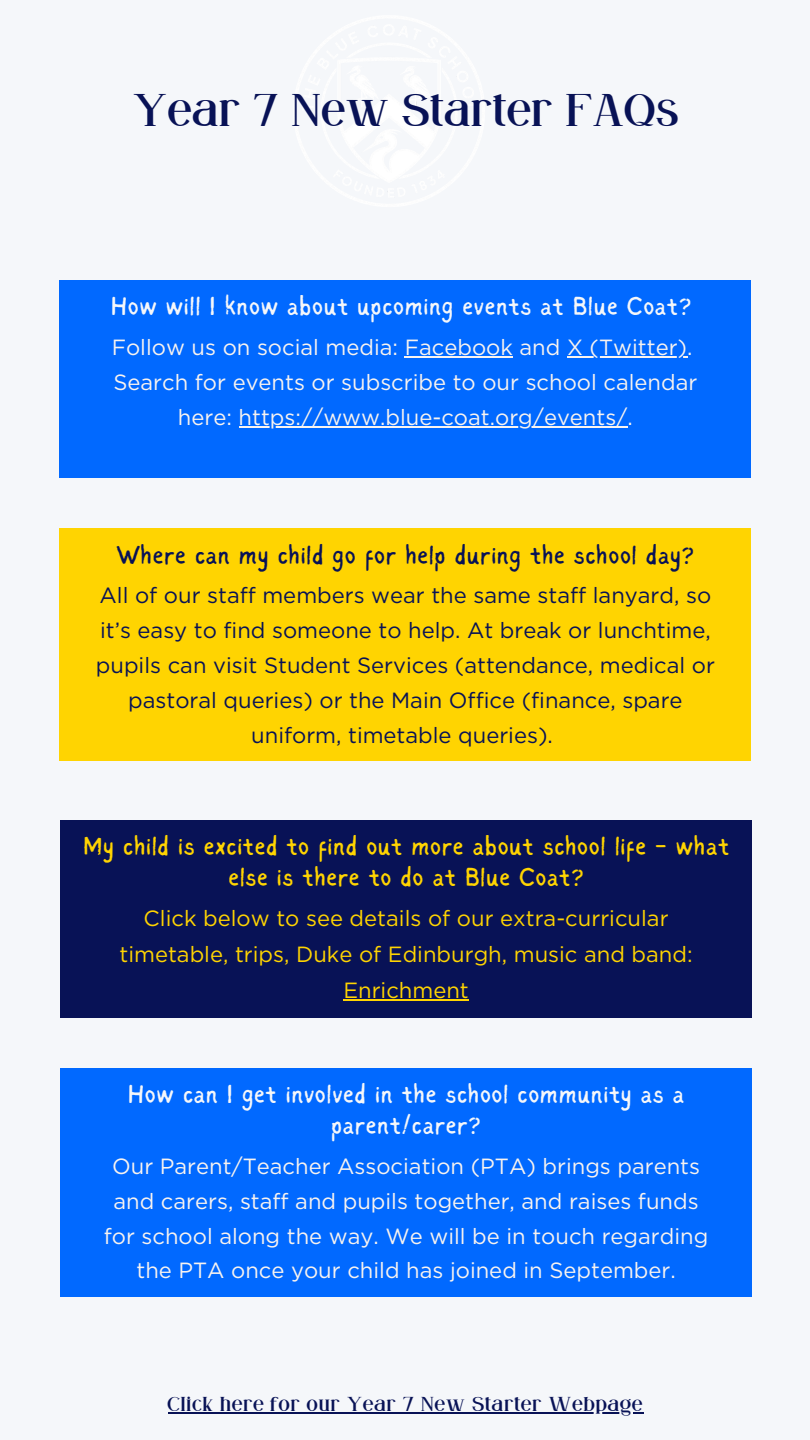
<style>
.page{position:relative;width:810px;height:1440px;background:#f5f7fa}
.page>*{position:absolute;margin:0;border:0;box-sizing:border-box;transform-origin:0 0}
.t1{font:50px "Grown";letter-spacing:.025em;color:#081256}
.t2{font:26px/30.8px "Sigher";letter-spacing:.025em;color:#f5f7fa;text-align:center}
.t3{font:26px/30.8px "Sigher";letter-spacing:.025em;color:#ffd401;text-align:center}
.t4{font:26px "Sigher";letter-spacing:.025em;color:#081256}
.t5{font:22px/34.8px "Gotham";color:#f8f3f0;text-align:center}
.t6{font:22px/34.8px "Gotham";color:#081256;text-align:center}
.t7{font:22px/36px "Gotham";color:#ffd401;text-align:center}
.t8{font:22px "Grown";letter-spacing:.05em;color:#081256}
</style>
<div class="page">
<hr style="left:168px;top:1412px;width:475px;height:2px;background:#081256">
<div style="left:59px;top:528px;width:692px;height:233px;background:#ffd401"></div>
<div style="left:60px;top:820px;width:691px;height:197px;background:#081256"></div>
<hr style="left:343px;top:1000px;width:126px;height:1px;background:#ffd401">
<div style="left:60px;top:1068px;width:691px;height:229px;background:#0169ff"></div>
<div style="left:59px;top:280px;width:692px;height:198px;background:#0169ff"></div>
<hr style="left:405px;top:356px;width:108px;height:2px;background:#f8f3f0">
<hr style="left:567px;top:356px;width:120px;height:2px;background:#f8f3f0">
<hr style="left:239px;top:426px;width:389px;height:2px;background:#f8f3f0">
<h2 class="t1" style="left:133px;top:79px;width:546px">Year 7 New Starter FAQs</h2>
<h2 class="t2" style="left:111px;top:293px;width:582px">How will I know about upcoming events at Blue Coat?</h2>
<p class="t5" style="left:112px;top:330px;width:582px">Follow us on social media: Facebook and X (Twitter).</p>
<p class="t5" style="left:114px;top:364px;width:585px">Search for events or subscribe to our school calendar here: https://www.blue-coat.org/events/.</p>
<h1 class="t4" style="left:116px;top:544px;width:580px">Where can my child go for help during the school day?</h1>
<h2 class="t6" style="left:96px;top:578px;width:621px">All of our staff members wear the same staff lanyard, so it’s easy to find someone to help. At break or lunchtime, pupils can visit Student Services (attendance, medical or pastoral queries) or the Main Office (finance, spare uniform, timetable queries).</h2>
<p class="t3" style="left:83px;top:833px;width:648px">My child is excited to find out more about school life - what else is there to do at Blue Coat?</p>
<p class="t7" style="left:120px;top:900px;width:575px">Click below to see details of our extra-curricular timetable, trips, Duke of Edinburgh, music and band:</p>
<h2 class="t7" style="left:343px;top:972px;width:127px">Enrichment</h2>
<p class="t2" style="left:128px;top:1081px;width:558px">How can I get involved in the school community as a parent/carer?</p>
<p class="t5" style="left:104px;top:1149px;width:606px">Our Parent/Teacher Association (PTA) brings parents and carers, staff and pupils together, and raises funds for school along the way. We will be in touch regarding the PTA once your child has joined in September.</p>
<p class="t8" style="left:168px;top:1390px;width:476px">Click here for our Year 7 New Starter Webpage</p>
</div>
